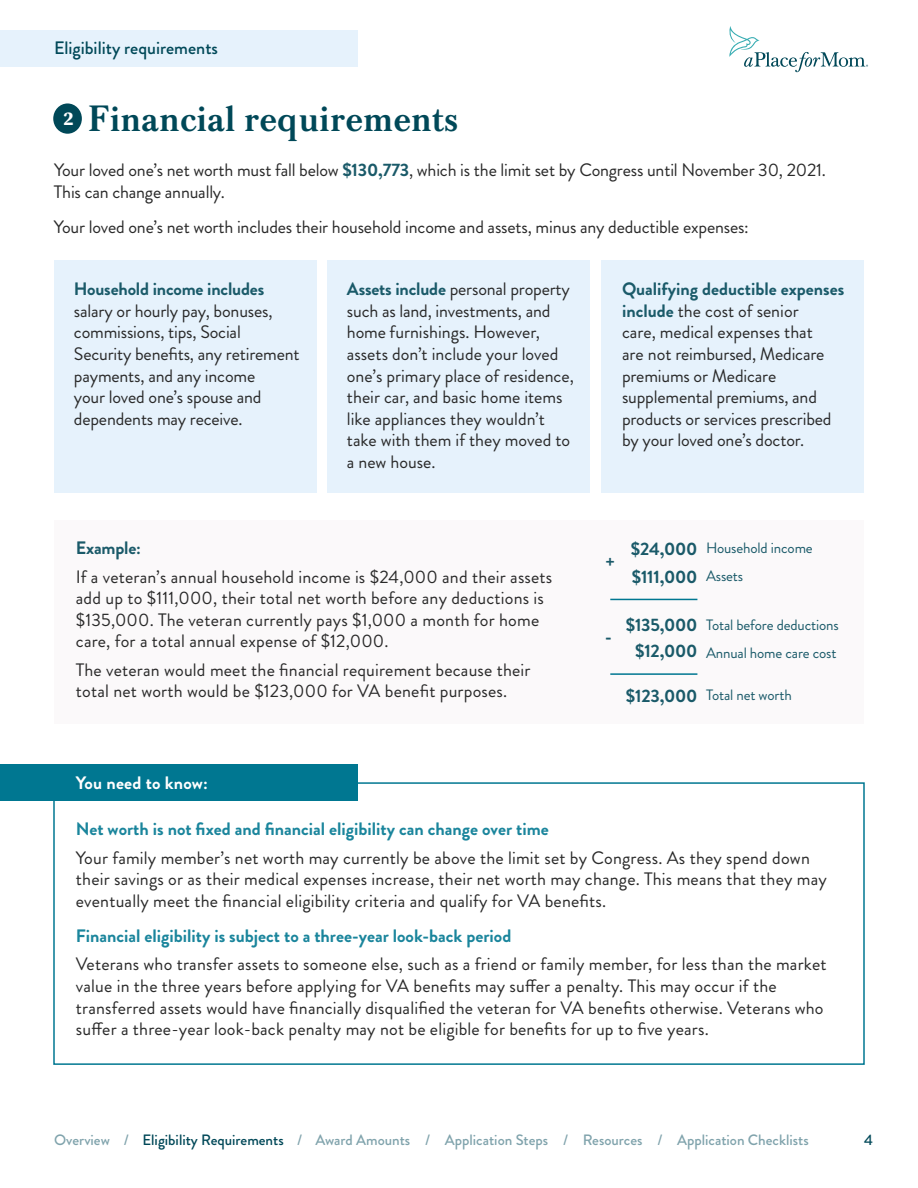
<style>
.page{position:relative;width:918px;height:1188px;background:#fff}
.page>*{position:absolute;margin:0;border:0;box-sizing:border-box;transform-origin:0 0}
.t1{font:700 36px "Baskerville Classico";color:#004858}
.t2{font:700 19.5px "Source Serif Pro";color:#fff}
.t3{font:18px/21.6px "Brandon Grotesque";letter-spacing:.01em;color:#292929}
.t4{font:18px/21.6px "Brandon Grotesque";letter-spacing:-.01em;color:#292929}
.t5{font:700 18px "Brandon Grotesque";color:#1a859c}
.t6{font:700 18px/28.2px "Brandon Grotesque";letter-spacing:-.01em;color:#1a5a69}
.t7{font:500 18px "Brandon Grotesque";color:#004858}
.t8{font:700 18px "Brandon Grotesque";letter-spacing:.01em;color:#fff}
.t9{font:500 15px "Brandon Grotesque";color:#80a3ac}
.t10{font:15px/27.6px "Brandon Grotesque";letter-spacing:-.01em;color:#1a5a69}
.t11{font:500 15px "Brandon Grotesque";color:#004858}
.s1{font-weight:700;color:#1a5a69}
.s2{font-weight:700;font-size:18px}
.s3{color:#004858}
</style>
<div class="page">
<div style="left:54px;top:520px;width:810px;height:204px;background:#fbf9fa"></div>
<div style="left:54px;top:260px;width:262px;height:233px;background:#e6f2fc"></div>
<div style="left:327px;top:260px;width:262px;height:233px;background:#e6f2fc"></div>
<div style="left:602px;top:260px;width:262px;height:233px;background:#e6f2fc"></div>
<div style="left:0;top:30px;width:358px;height:37px;background:#e6f2fc"></div>
<svg style="left:729px;top:26px;width:139px;height:46px"></svg>
<hr style="left:610px;top:599px;width:87px;height:1px;background:#007791">
<hr style="left:610px;top:673px;width:87px;height:2px;background:#007791">
<div style="left:53px;top:782px;width:812px;height:283px;border:2px solid #007791"></div>
<div style="left:0;top:764px;width:358px;height:37px;background:#007791"></div>
<div style="left:53px;top:103px;width:29px;height:31px;background:#004858;border-radius:50%"></div>
<p class="t7" style="left:54px;top:35px;width:166px">Eligibility requirements</p>
<p class="t2" style="left:63px;top:105px;width:12px">2</p>
<h1 class="t1" style="left:89px;top:96px;width:371px">Financial requirements</h1>
<p class="t4" style="left:54px;top:159px;width:773px">Your loved one’s net worth must fall below <span class="s1">$130,773</span>, which is the limit set by Congress until November 30, 2021.<br>This can change annually.</p>
<p class="t4" style="left:54px;top:216px;width:696px">Your loved one’s net worth includes their household income and assets, minus any deductible expenses:</p>
<p class="t6" style="left:74px;top:275px;width:192px">Household income includes</p>
<p class="t4" style="left:74px;top:300px;width:227px">salary or hourly pay, bonuses, commissions, tips, Social<br>Security benefits, any retirement payments, and any income<br>your loved one’s spouse and dependents may receive.</p>
<p class="t3" style="left:347px;top:278px;width:229px"><span class="s1">Assets include</span> personal property such as land, investments, and home furnishings. However, assets don’t include your loved one’s primary place of residence, their car, and basic home items like appliances they wouldn’t take with them if they moved to a new house.</p>
<p class="t4" style="left:622px;top:278px;width:224px"><span class="s1">Qualifying deductible expenses include</span> the cost of senior<br>care, medical expenses that<br>are not reimbursed, Medicare premiums or Medicare supplemental premiums, and products or services prescribed by your loved one’s doctor.</p>
<p class="t6" style="left:76px;top:534px;width:67px">Example:</p>
<p class="t3" style="left:76px;top:566px;width:478px">If a veteran’s annual household income is $24,000 and their assets add up to $111,000, their total net worth before any deductions is $135,000. The veteran currently pays $1,000 a month for home care, for a total annual expense of $12,000.</p>
<p class="t3" style="left:76px;top:659px;width:456px">The veteran would meet the financial requirement because their total net worth would be $123,000 for VA benefit purposes.</p>
<p class="t8" style="left:76px;top:770px;width:134px">You need to know:</p>
<p class="t6" style="left:605px;top:548px;width:12px">+</p>
<p class="t6" style="left:605px;top:623px;width:8px">-</p>
<p class="t6" style="left:631px;top:535px;width:68px">$24,000 $111,000</p>
<p class="t6" style="left:626px;top:611px;width:73px">$135,000</p>
<p class="t10" style="left:706px;top:535px;width:108px">Household income<br>Assets</p>
<p class="t10" style="left:706px;top:611px;width:134px;line-height:28px">Total before deductions<br>Annual home care cost</p>
<p class="t6" style="left:635px;top:637px;width:64px">$12,000</p>
<p class="t10" style="left:626px;top:682px;width:167px"><span class="s2">$123,000</span> Total net worth</p>
<p class="t5" style="left:76px;top:817px;width:474px">Net worth is not fixed and financial eligibility can change over time</p>
<p class="t3" style="left:76px;top:847px;width:753px">Your family member’s net worth may currently be above the limit set by Congress. As they spend down their savings or as their medical expenses increase, their net worth may change. This means that they may eventually meet the financial eligibility criteria and qualify for VA benefits.</p>
<p class="t5" style="left:76px;top:923px;width:437px">Financial eligibility is subject to a three-year look-back period</p>
<p class="t3" style="left:76px;top:954px;width:752px">Veterans who transfer assets to someone else, such as a friend or family member, for less than the market value in the three years before applying for VA benefits may suffer a penalty. This may occur if the transferred assets would have financially disqualified the veteran for VA benefits otherwise. Veterans who suffer a three-year look-back penalty may not be eligible for benefits for up to five years.</p>
<p class="t9" style="left:54px;top:1129px;width:756px">Overview / <span class="s3">Eligibility Requirements</span> / Award Amounts / Application Steps / Resources / Application Checklists</p>
<p class="t11" style="left:864px;top:1129px;width:10px">4</p>
</div>
